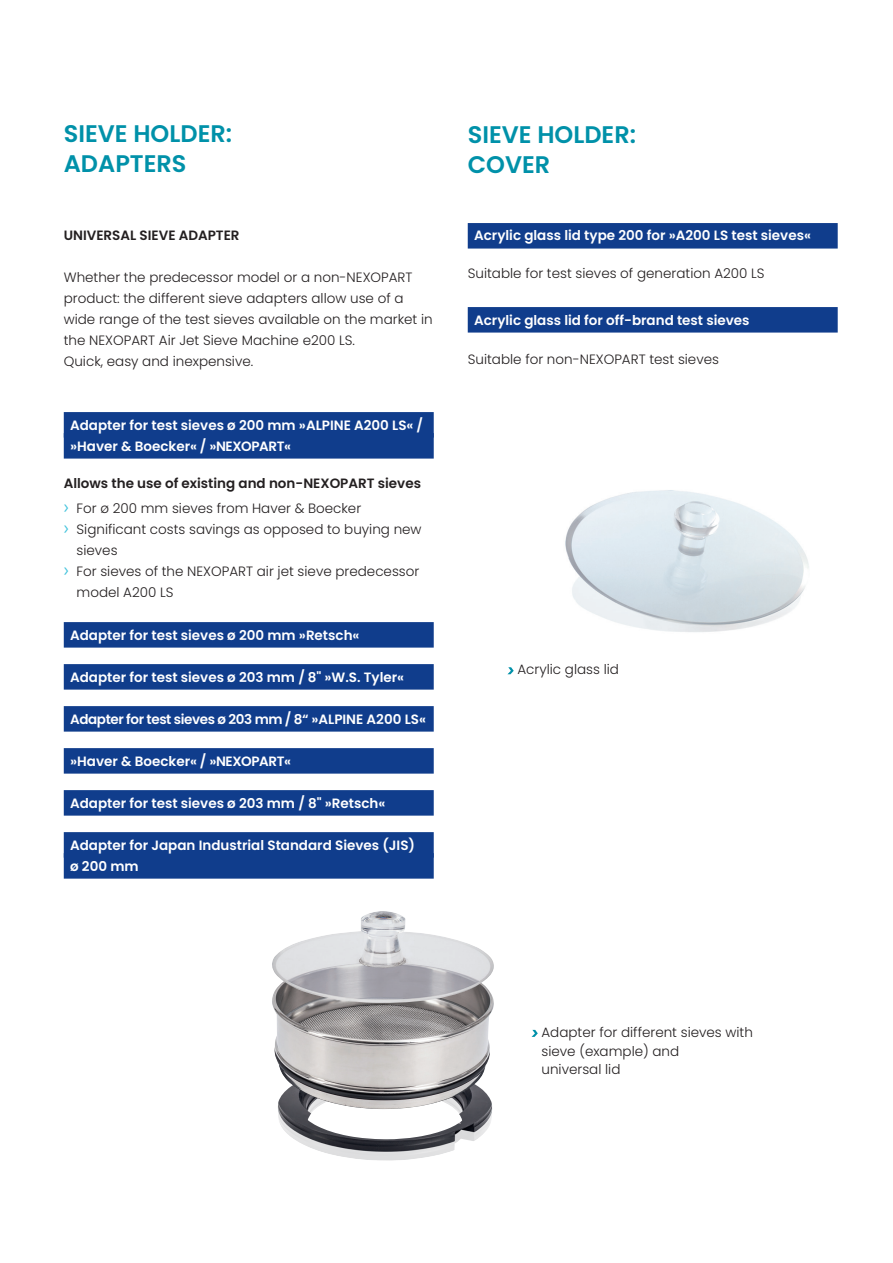
<style>
.page{position:relative;width:893px;height:1263px;background:#fff}
.page>*{position:absolute;margin:0;border:0;box-sizing:border-box;transform-origin:0 0}
.Headline_20pt{font:600 24px/30px "Poppins";color:#0091a9}
.Produktname_2{font:600 13.5px "Poppins";color:#fff}
.Copy{font:300 13.5px/21px "Poppins";color:#231f20}
.Bildbeschreibung{font:300 13.5px/18.8px "Poppins";color:#231f20}
.Subhead_Copy_gemisch{font:300 13.5px "Poppins";color:#231f20}
.Subhead_Copy_gemisch-2{font:600 13.5px "Poppins";color:#231f20}
.Produktname_2-2{font:600 13.5px "Poppins";letter-spacing:-.03em;color:#fff}
.Subhead_Copy{font:600 13.5px "Poppins";color:#231f20}
.s1{font-family:"Myriad Pro";font-weight:400;font-size:19.5px;color:#42c3dc}
</style>
<div class="page">
<img style="left:565px;top:490px;width:244px;height:142px">
<img style="left:278px;top:1109px;width:214px;height:52px">
<img style="left:272px;top:1003px;width:222px;height:106px">
<img style="left:272px;top:911px;width:222px;height:92px">
<div style="left:64px;top:412px;width:370px;height:26px;background:#103d8c"></div>
<div style="left:64px;top:433px;width:370px;height:26px;background:#103d8c"></div>
<div style="left:64px;top:622px;width:370px;height:26px;background:#103d8c"></div>
<div style="left:64px;top:664px;width:370px;height:26px;background:#103d8c"></div>
<div style="left:64px;top:706px;width:370px;height:26px;background:#103d8c"></div>
<div style="left:64px;top:748px;width:370px;height:26px;background:#103d8c"></div>
<div style="left:64px;top:790px;width:370px;height:26px;background:#103d8c"></div>
<div style="left:64px;top:832px;width:370px;height:26px;background:#103d8c"></div>
<div style="left:64px;top:853px;width:370px;height:26px;background:#103d8c"></div>
<svg style="left:531px;top:1030px;width:7px;height:7px"></svg>
<svg style="left:508px;top:667px;width:6px;height:7px"></svg>
<div style="left:468px;top:223px;width:370px;height:26px;background:#103d8c"></div>
<div style="left:468px;top:307px;width:370px;height:26px;background:#103d8c"></div>
<p class="Headline_20pt" style="left:64px;top:119px;width:170px">SIEVE HOLDER:</p>
<p class="Headline_20pt" style="left:64px;top:149px;width:124px">ADAPTERS</p>
<p class="Subhead_Copy" style="left:64px;top:227px;width:177px">UNIVERSAL SIEVE ADAPTER</p>
<p class="Copy" style="left:64px;top:267px;width:370px">Whether the predecessor model or a non-NEXOPART product: the different sieve adapters allow use of a wide range of the test sieves available on the market in the NEXOPART Air Jet Sieve Machine e200 LS.<br>Quick, easy and inexpensive.</p>
<p class="Produktname_2" style="left:70px;top:417px;width:354px">Adapter for test sieves ø 200 mm »ALPINE A200 LS« /</p>
<p class="Produktname_2" style="left:70px;top:438px;width:222px">»Haver &amp; Boecker« / »NEXOPART«</p>
<p class="Subhead_Copy_gemisch-2" style="left:64px;top:475px;width:359px">Allows the use of existing and non-NEXOPART sieves</p>
<p class="Copy" style="left:64px;top:498px;width:299px"><span class="s1">›</span> For ø 200 mm sieves from Haver &amp; Boecker</p>
<p class="Copy" style="left:77px;top:519px;width:347px;text-indent:-13px"><span class="s1">›</span> Significant costs savings as opposed to buying new sieves</p>
<p class="Copy" style="left:77px;top:561px;width:344px;text-indent:-13px"><span class="s1">›</span> For sieves of the NEXOPART air jet sieve predecessor model A200 LS</p>
<p class="Produktname_2" style="left:70px;top:627px;width:291px">Adapter for test sieves ø 200 mm »Retsch«</p>
<p class="Produktname_2" style="left:70px;top:669px;width:336px">Adapter for test sieves ø 203 mm / 8" »W.S. Tyler«</p>
<p class="Produktname_2-2" style="left:70px;top:711px;width:357px">Adapter for test sieves ø 203 mm / 8“ »ALPINE A200 LS«</p>
<p class="Produktname_2" style="left:70px;top:753px;width:222px">»Haver &amp; Boecker« / »NEXOPART«</p>
<p class="Produktname_2" style="left:70px;top:795px;width:317px">Adapter for test sieves ø 203 mm / 8" »Retsch«</p>
<p class="Produktname_2" style="left:70px;top:837px;width:346px">Adapter for Japan Industrial Standard Sieves (JIS)</p>
<p class="Produktname_2" style="left:70px;top:858px;width:70px">ø 200 mm</p>
<p class="Headline_20pt" style="left:468px;top:120px;width:170px">SIEVE HOLDER:<br>COVER</p>
<p class="Produktname_2" style="left:474px;top:227px;width:338px">Acrylic glass lid type 200 for »A200 LS test sieves«</p>
<p class="Subhead_Copy_gemisch" style="left:468px;top:265px;width:298px">Suitable for test sieves of generation A200 LS</p>
<p class="Produktname_2" style="left:474px;top:312px;width:277px">Acrylic glass lid for off-brand test sieves</p>
<p class="Subhead_Copy_gemisch" style="left:468px;top:351px;width:253px">Suitable for non-NEXOPART test sieves</p>
<p class="Bildbeschreibung" style="left:517px;top:660px;width:103px">Acrylic glass lid</p>
<p class="Bildbeschreibung" style="left:541px;top:1023px;width:213px">Adapter for different sieves with sieve (example) and<br>universal lid</p>
</div>
